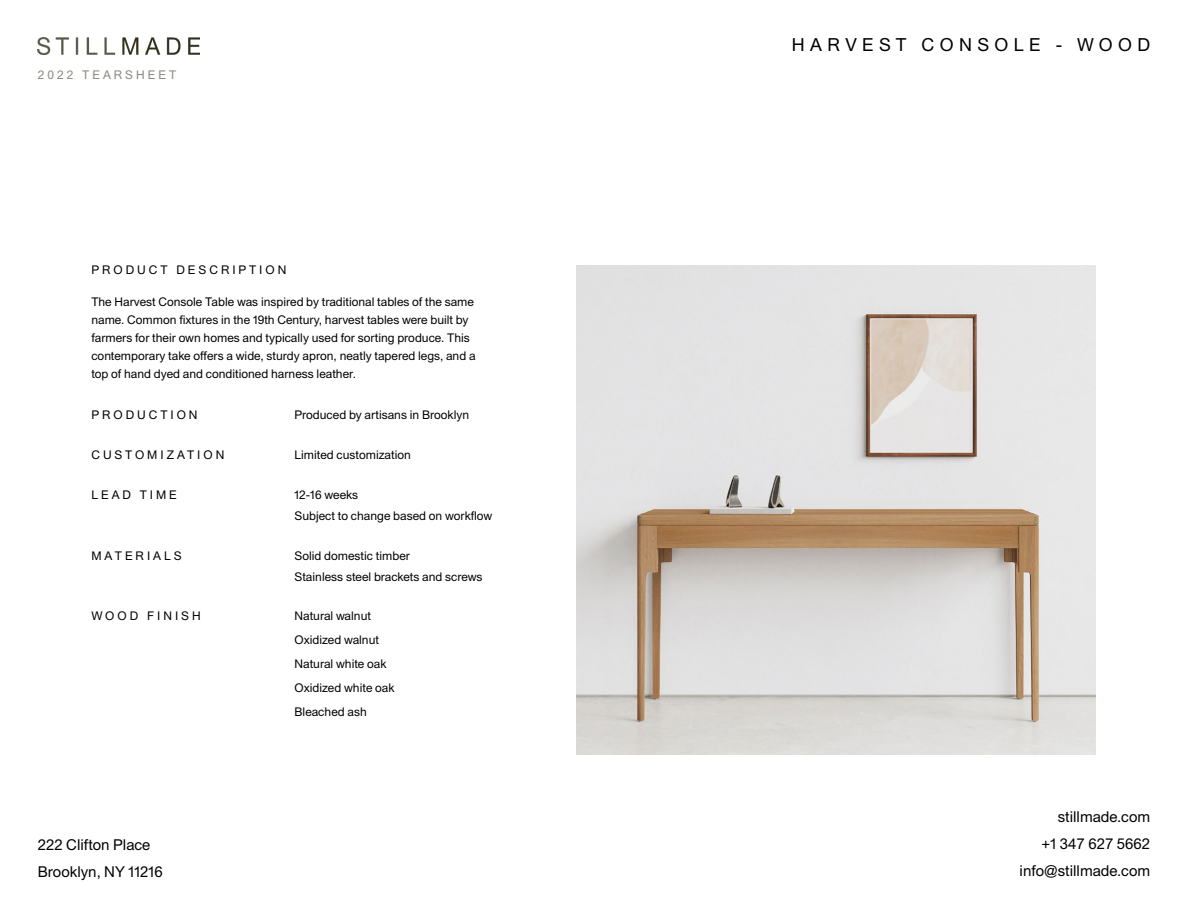
<style>
.page{position:relative;width:1188px;height:918px;background:#fff}
.page>*{position:absolute;margin:0;border:0;box-sizing:border-box;transform-origin:0 0}
.t1{font:18px "Union";letter-spacing:.3em;color:#000}
.t2{font:15px/27px "Union";color:#000}
.t3{font:12px/18px "Union";color:#000}
.t4{font:12px "Union";letter-spacing:.25em;color:#000}
.t5{font:12px "Union";letter-spacing:.25em;color:#8b887f}
</style>
<div class="page">
<img style="left:38px;top:38px;width:162px;height:17px">
<img style="left:577px;top:265px;width:519px;height:489px">
<p class="t5" style="left:38px;top:68px;width:140px">2022 TEARSHEET</p>
<p class="t4" style="left:91px;top:262px;width:197px">PRODUCT DESCRIPTION</p>
<p class="t3" style="left:91px;top:293px;width:386px">The Harvest Console Table was inspired by traditional tables of the same name. Common fixtures in the 19th Century, harvest tables were built by farmers for their own homes and typically used for sorting produce. This contemporary take offers a wide, sturdy apron, neatly tapered legs, and a top of hand dyed and conditioned harness leather.</p>
<p class="t4" style="left:91px;top:408px;width:108px">PRODUCTION</p>
<p class="t4" style="left:91px;top:448px;width:135px">CUSTOMIZATION</p>
<p class="t4" style="left:91px;top:488px;width:87px">LEAD TIME</p>
<p class="t4" style="left:91px;top:548px;width:92px">MATERIALS</p>
<p class="t4" style="left:91px;top:609px;width:111px">WOOD FINISH</p>
<p class="t2" style="left:38px;top:832px;width:127px">222 Clifton Place<br>Brooklyn, NY 11216</p>
<p class="t3" style="left:295px;top:406px;width:176px">Produced by artisans in Brooklyn</p>
<p class="t3" style="left:295px;top:446px;width:118px">Limited customization</p>
<p class="t3" style="left:295px;top:484px;width:199px;line-height:21px">12-16 weeks<br>Subject to change based on workflow</p>
<p class="t3" style="left:295px;top:545px;width:190px;line-height:21px">Solid domestic timber<br>Stainless steel brackets and screws</p>
<p class="t3" style="left:295px;top:604px;width:102px;line-height:24px">Natural walnut<br>Oxidized walnut<br>Natural white oak<br>Oxidized white oak<br>Bleached ash</p>
<h1 class="t1" style="left:792px;top:34px;width:360px">HARVEST CONSOLE - WOOD</h1>
<p class="t2" style="left:1020px;top:804px;width:132px;text-align:right">stillmade.com<br>+1 347 627 5662 info@stillmade.com</p>
</div>
